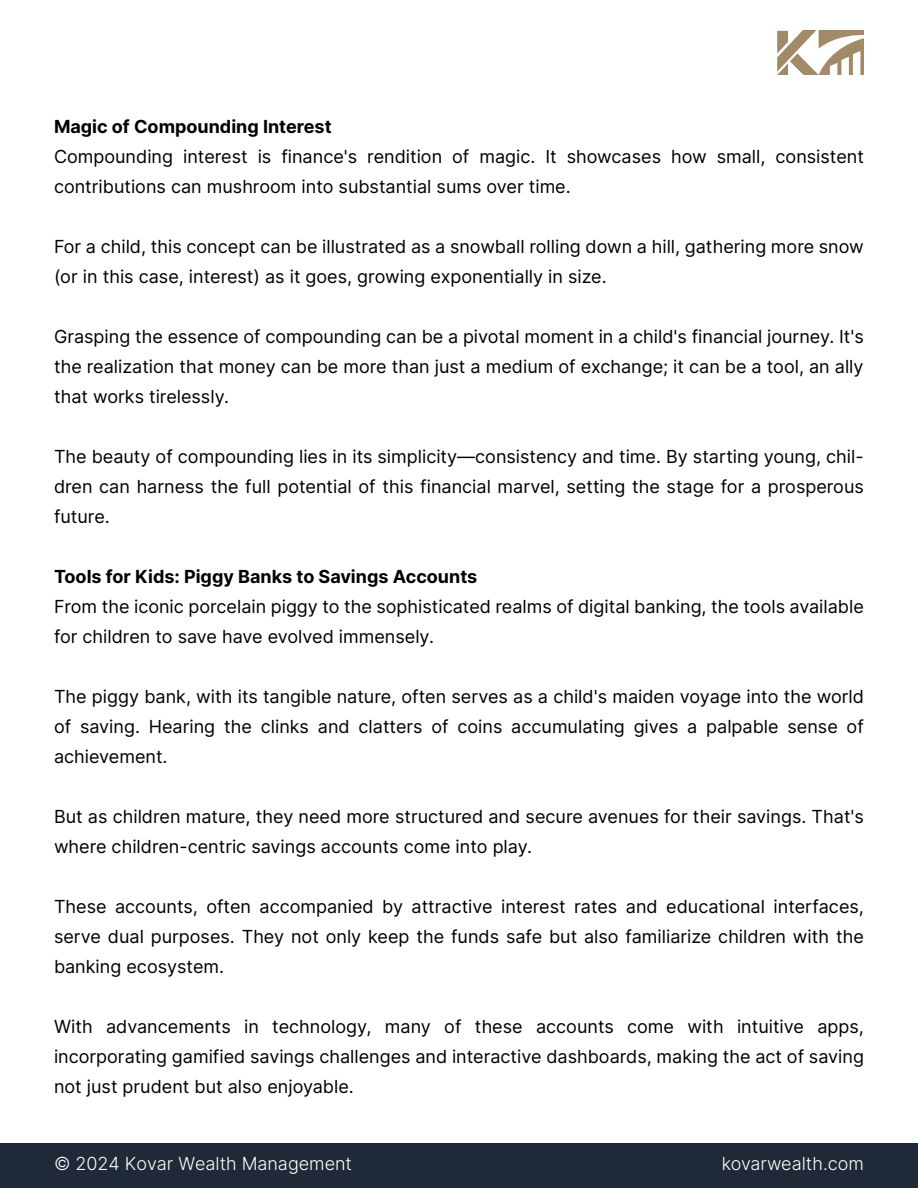
<style>
.page{position:relative;width:918px;height:1188px;background:#fff}
.page>*{position:absolute;margin:0;border:0;box-sizing:border-box;transform-origin:0 0}
.t1{font:18px/30px "Inter";color:#000;text-align:justify}
.t2{font:700 18px "Inter";color:#000}
.t3{font:300 18px "Inter";color:#fff}
</style>
<div class="page">
<svg style="left:777px;top:30px;width:87px;height:45px"></svg>
<div style="left:0;top:1143px;width:918px;height:45px;background:#1f2937"></div>
<p class="t2" style="left:54px;top:113px;width:279px">Magic of Compounding Interest</p>
<p class="t1" style="left:54px;top:141px;width:811px">Compounding interest is finance's rendition of magic. It showcases how small, consistent contributions can mushroom into substantial sums over time.</p>
<p class="t1" style="left:54px;top:231px;width:811px">For a child, this concept can be illustrated as a snowball rolling down a hill, gathering more snow (or in this case, interest) as it goes, growing exponentially in size.</p>
<p class="t1" style="left:54px;top:321px;width:811px">Grasping the essence of compounding can be a pivotal moment in a child's financial journey. It's the realization that money can be more than just a medium of exchange; it can be a tool, an ally that works tirelessly.</p>
<p class="t1" style="left:54px;top:441px;width:811px">The beauty of compounding lies in its simplicity—consistency and time. By starting young, chil&shy;dren can harness the full potential of this financial marvel, setting the stage for a prosperous future.</p>
<p class="t2" style="left:54px;top:563px;width:425px">Tools for Kids: Piggy Banks to Savings Accounts</p>
<p class="t1" style="left:54px;top:591px;width:811px">From the iconic porcelain piggy to the sophisticated realms of digital banking, the tools available for children to save have evolved immensely.</p>
<p class="t1" style="left:54px;top:681px;width:812px">The piggy bank, with its tangible nature, often serves as a child's maiden voyage into the world of saving. Hearing the clinks and clatters of coins accumulating gives a palpable sense of achievement.</p>
<p class="t1" style="left:54px;top:801px;width:811px">But as children mature, they need more structured and secure avenues for their savings. That's where children-centric savings accounts come into play.</p>
<p class="t1" style="left:54px;top:891px;width:811px">These accounts, often accompanied by attractive interest rates and educational interfaces, serve dual purposes. They not only keep the funds safe but also familiarize children with the banking ecosystem.</p>
<p class="t1" style="left:54px;top:1011px;width:811px">With advancements in technology, many of these accounts come with intuitive apps, incorporating gamified savings challenges and interactive dashboards, making the act of saving not just prudent but also enjoyable.</p>
<p class="t3" style="left:54px;top:1151px;width:300px">© 2024 Kovar Wealth Management</p>
<p class="t3" style="left:722px;top:1151px;width:144px">kovarwealth.com</p>
</div>
